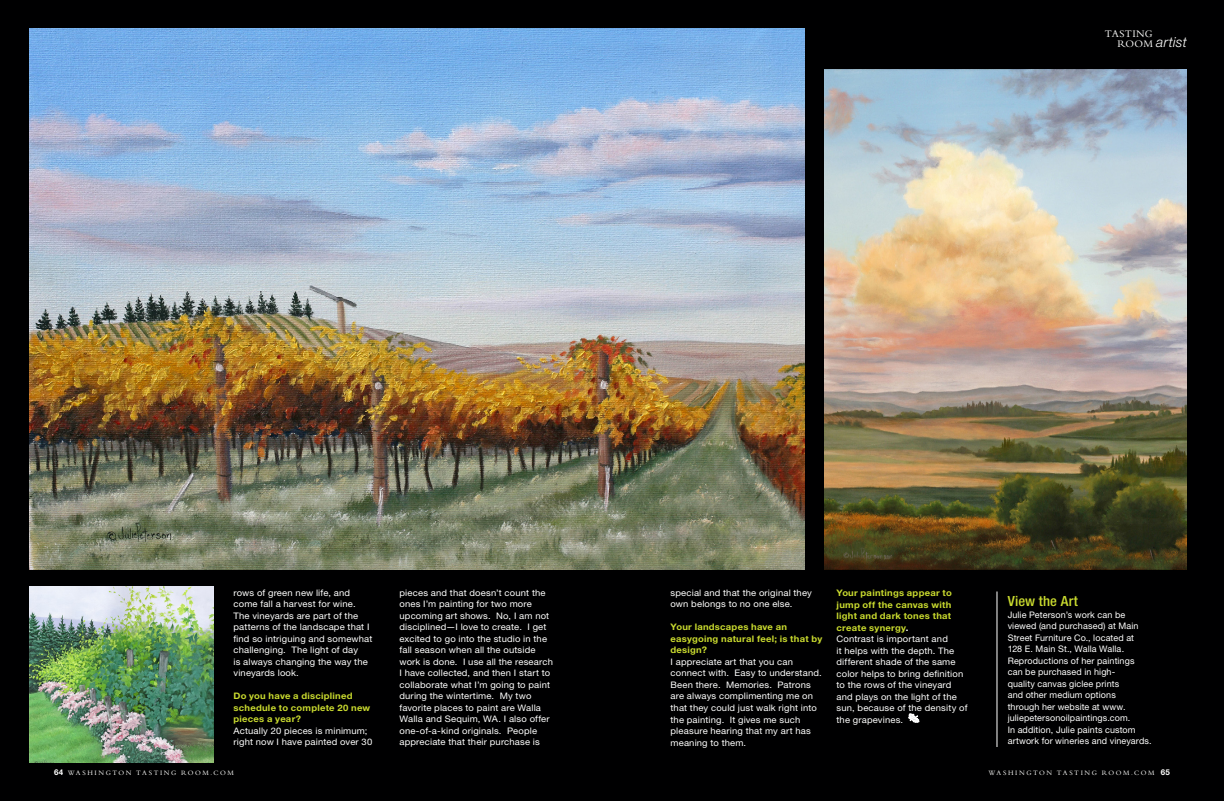
<style>
.page{position:relative;width:1224px;height:801px;background:#000001}
.page>*{position:absolute;margin:0;border:0;box-sizing:border-box;transform-origin:0 0}
.t1{font:500 condensed 14px "Helvetica Neue LT Std";letter-spacing:.01em;color:#cadb2f;scale:1.05 1}
.t2{font:italic 300 14px "Helvetica Neue LT Std";letter-spacing:.015em;color:#fff}
.t3{font:10.5px "Bembo Std";letter-spacing:.025em;color:#fff}
.t4{font:9px/11.5px "Helvetica Neue LT Std";letter-spacing:.015em;color:#fff;scale:1.05 1}
.t5{font:9px/11.5px "Helvetica Neue LT Std";letter-spacing:.015em;color:#fff}
.t6{font:700 9px/11.5px "Helvetica Neue LT Std";letter-spacing:.025em;color:#cadb2f;scale:1.05 1}
.t7{font:7px "Bembo Std";letter-spacing:.215em;color:#fff}
.s1{font-family:"Bembo Std";font-weight:400;font-style:normal;font-size:10.5px}
.s2{font-weight:700;color:#cadb2f}
.s3{font-weight:700}
.s4{font-family:"Helvetica Neue LT Std";font-weight:700;font-size:8px}
</style>
<div class="page">
<svg style="left:909px;top:714px;width:10px;height:8px"></svg>
<hr style="left:996px;top:592px;width:1px;height:155px;background:#fff">
<img style="left:30px;top:28px;width:774px;height:541px">
<img style="left:824px;top:70px;width:362px;height:499px">
<img style="left:30px;top:586px;width:183px;height:176px">
<p class="t3" style="left:1105px;top:28px;width:49px">TASTING</p>
<h1 class="t2" style="left:1117px;top:34px;width:71px"><span class="s1">ROOM</span> artist</h1>
<p class="t4" style="left:234px;top:587px;width:134px">rows of green new life, and come fall a harvest for wine.<br>The vineyards are part of the patterns of the landscape that I find so intriguing and somewhat challenging. The light of day<br>is always changing the way the vineyards look.</p>
<p class="t6" style="left:234px;top:690px;width:132px">Do you have a disciplined schedule to complete 20 new pieces a year?</p>
<p class="t4" style="left:234px;top:725px;width:134px">Actually 20 pieces is minimum; right now I have painted over 30</p>
<p class="t4" style="left:399px;top:587px;width:148px">pieces and that doesn’t count the ones I’m painting for two more upcoming art shows. No, I am not disciplined—I love to create. I get excited to go into the studio in the fall season when all the outside work is done. I use all the research I have collected, and then I start to collaborate what I’m going to paint during the wintertime. My two favorite places to paint are Walla Walla and Sequim, WA. I also offer one-of-a-kind originals. People appreciate that their purchase is</p>
<p class="t4" style="left:671px;top:587px;width:136px">special and that the original they own belongs to no one else.</p>
<p class="t6" style="left:671px;top:621px;width:146px">Your landscapes have an easygoing natural feel; is that by design?</p>
<p class="t4" style="left:671px;top:656px;width:145px">I appreciate art that you can connect with. Easy to understand.<br>Been there. Memories. Patrons are always complimenting me on that they could just walk right into the painting. It gives me such pleasure hearing that my art has meaning to them.</p>
<p class="t4" style="left:837px;top:587px;width:126px"><span class="s2">Your paintings appear to jump off the canvas with light and dark tones that create synergy</span><span class="s3">.<br></span>Contrast is important and<br>it helps with the depth. The different shade of the same color helps to bring definition to the rows of the vineyard and plays on the light of the sun, because of the density of the grapevines.</p>
<h1 class="t1" style="left:1008px;top:593px;width:68px">View the Art</h1>
<p class="t5" style="left:1008px;top:609px;width:145px">Julie Peterson’s work can be viewed (and purchased) at Main<br>Street Furniture Co., located at<br>128 E. Main St., Walla Walla.<br>Reproductions of her paintings can be purchased in high-<br>quality canvas giclee prints<br>and other medium options<br>through her website at www. juliepetersonoilpaintings.com.<br>In addition, Julie paints custom artwork for wineries and vineyards.</p>
<p class="t7" style="left:54px;top:768px;width:181px"><span class="s4">64</span> WASHINGTON TASTING ROOM.COM</p>
<p class="t7" style="left:989px;top:768px;width:183px">WASHINGTON TASTING ROOM.COM <span class="s4">65</span></p>
</div>
